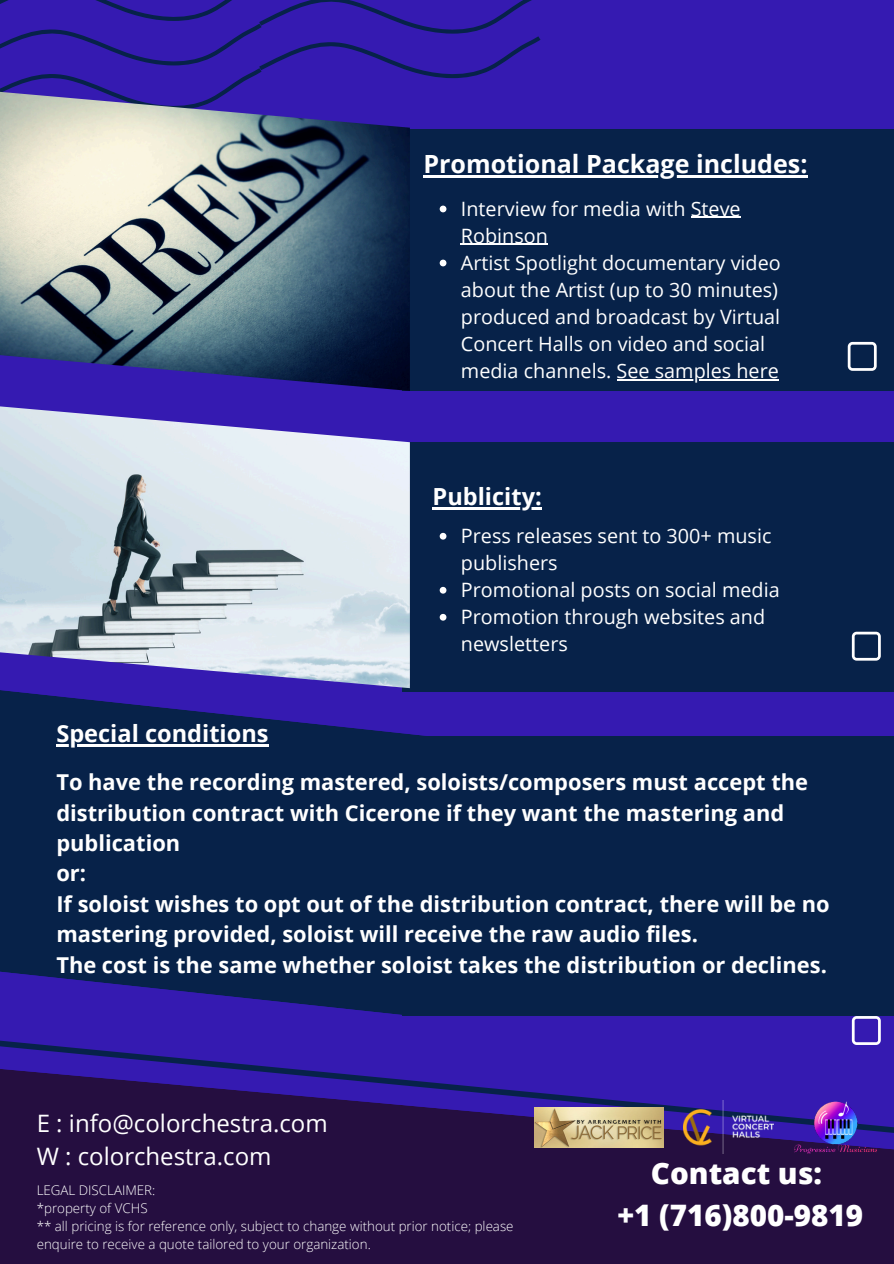
<style>
.page{position:relative;width:894px;height:1264px;background:#fff}
.page>*{position:absolute;margin:0;border:0;box-sizing:border-box;transform-origin:0 0}
.t1{font:800 29.55px/41.2px "Open Sans";color:#fff;text-align:center}
.t2{font:700 25.05px "Open Sans";color:#fff}
.t3{font:24px/32.7px "Open Sans";color:#fff}
.t4{font:700 23.55px "Open Sans";color:#fff}
.t5{font:700 21.9px/30.3px "Open Sans";color:#fff}
.t6{font:19.8px/27px "Open Sans";color:#fff}
.t7{font:300 13.35px/18px "Open Sans";color:#fff}
</style>
<div class="page">
<div style="left:0;top:0;width:893px;height:1263px;background:#351ab1"></div>
<div style="left:402px;top:736px;width:491px;height:280px;background:#072249"></div>
<svg style="left:0;top:0;width:540px;height:89px"></svg>
<div style="left:0;top:1146px;width:893px;height:117px;background:#250e40"></div>
<svg style="left:0;top:1027px;width:893px;height:119px"></svg>
<svg style="left:851px;top:1016px;width:29px;height:28px"></svg>
<svg style="left:0;top:690px;width:442px;height:325px;fill:#072249"></svg>
<div style="left:402px;top:130px;width:491px;height:261px;background:#072249"></div>
<img style="left:0;top:89px;width:410px;height:302px">
<div style="left:402px;top:441px;width:491px;height:250px;background:#072249"></div>
<img style="left:0;top:406px;width:410px;height:282px">
<svg style="left:847px;top:342px;width:29px;height:29px"></svg>
<svg style="left:851px;top:631px;width:29px;height:29px"></svg>
<svg style="left:439px;top:206px;width:7px;height:6px"></svg>
<hr style="left:690px;top:217px;width:50px;height:1px;background:#fff">
<hr style="left:461px;top:244px;width:87px;height:1px;background:#fff">
<svg style="left:439px;top:260px;width:7px;height:6px"></svg>
<hr style="left:616px;top:379px;width:120px;height:1px;background:#fff">
<hr style="left:736px;top:379px;width:42px;height:1px;background:#fff">
<svg style="left:439px;top:533px;width:7px;height:6px"></svg>
<svg style="left:439px;top:587px;width:7px;height:6px"></svg>
<svg style="left:439px;top:614px;width:7px;height:6px"></svg>
<hr style="left:423px;top:175px;width:384px;height:3px;background:#fff">
<hr style="left:432px;top:507px;width:109px;height:2px;background:#fff">
<hr style="left:56px;top:744px;width:212px;height:2px;background:#fff">
<img style="left:534px;top:1107px;width:129px;height:40px">
<img style="left:683px;top:1100px;width:90px;height:53px">
<img style="left:794px;top:1100px;width:82px;height:55px">
<h2 class="t2" style="left:423px;top:146px;width:385px">Promotional Package includes:</h2>
<p class="t6" style="left:461px;top:194px;width:281px">Interview for media with Steve<br>Robinson</p>
<h2 class="t6" style="left:461px;top:248px;width:321px">Artist Spotlight documentary video about the Artist (up to 30 minutes) produced and broadcast by Virtual Concert Halls on video and social media channels. See samples here</h2>
<p class="t4" style="left:432px;top:479px;width:111px">Publicity:</p>
<h3 class="t4" style="left:56px;top:717px;width:214px">Special conditions</h3>
<p class="t6" style="left:461px;top:522px;width:312px">Press releases sent to 300+ music publishers</p>
<p class="t6" style="left:461px;top:576px;width:320px">Promotional posts on social media</p>
<p class="t6" style="left:461px;top:603px;width:306px">Promotion through websites and newsletters</p>
<p class="t5" style="left:56px;top:766px;width:774px">To have the recording mastered, soloists/composers must accept the distribution contract with Cicerone if they want the mastering and publication<br>or:<br>If soloist wishes to opt out of the distribution contract, there will be no mastering provided, soloist will receive the raw audio files.<br>The cost is the same whether soloist takes the distribution or declines.</p>
<h2 class="t3" style="left:37px;top:1106px;width:292px">E : info@colorchestra.com<br>W : colorchestra.com</h2>
<p class="t7" style="left:37px;top:1181px;width:120px">LEGAL DISCLAIMER:</p>
<p class="t7" style="left:37px;top:1199px;width:112px">*property of VCHS</p>
<p class="t7" style="left:37px;top:1217px;width:478px">** all pricing is for reference only, subject to change without prior notice; please enquire to receive a quote tailored to your organization.</p>
<h4 class="t1" style="left:617px;top:1152px;width:247px">Contact us:<br>+1 (716)800-9819</h4>
</div>
